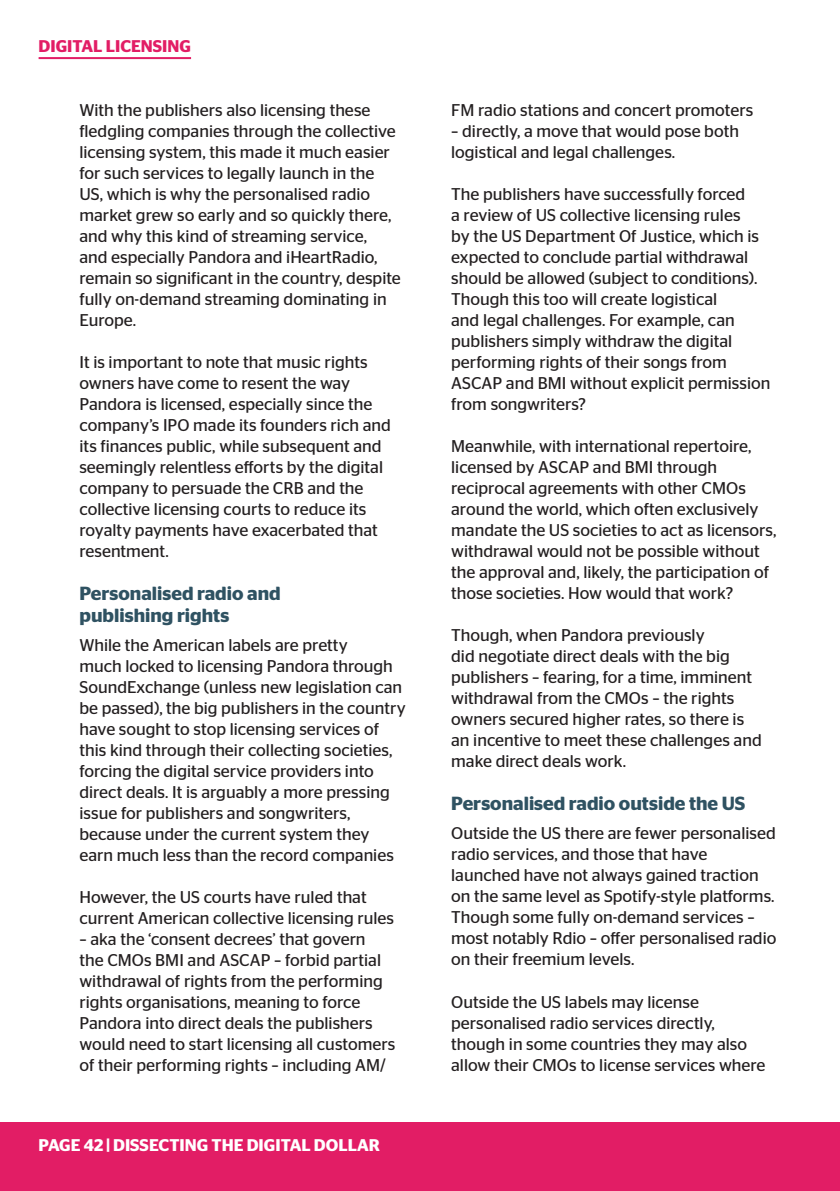
<style>
.page{position:relative;width:840px;height:1191px;background:#fff}
.page>*{position:absolute;margin:0;border:0;box-sizing:border-box;transform-origin:0 0}
.t1{font:600 19px/22px "Stag Sans";color:#2f5262}
.t2{font:17px/21px "Stag Sans";color:#231f20}
.t3{font:600 17px "Stag Sans";color:#fff}
.t4{font:600 17px "Stag Sans";color:#e21d65}
</style>
<div class="page">
<div style="left:0;top:1122px;width:839px;height:69px;background:#e21d65"></div>
<hr style="left:39px;top:57px;width:152px;height:2px;background:#e21d65">
<p class="t4" style="left:39px;top:36px;width:154px">DIGITAL LICENSING</p>
<p class="t2" style="left:79px;top:99px;width:323px">With the publishers also licensing these fledgling companies through the collective licensing system, this made it much easier for such services to legally launch in the US, which is why the personalised radio market grew so early and so quickly there, and why this kind of streaming service,<br>and especially Pandora and iHeartRadio, remain so significant in the country, despite fully on-demand streaming dominating in Europe.</p>
<p class="t2" style="left:79px;top:351px;width:313px">It is important to note that music rights owners have come to resent the way Pandora is licensed, especially since the company’s IPO made its founders rich and its finances public, while subsequent and seemingly relentless efforts by the digital company to persuade the CRB and the collective licensing courts to reduce its royalty payments have exacerbated that resentment.</p>
<p class="t1" style="left:79px;top:582px;width:203px">Personalised radio and publishing rights</p>
<p class="t2" style="left:79px;top:635px;width:327px">While the American labels are pretty<br>much locked to licensing Pandora through SoundExchange (unless new legislation can be passed), the big publishers in the country have sought to stop licensing services of this kind through their collecting societies, forcing the digital service providers into direct deals. It is arguably a more pressing issue for publishers and songwriters, because under the current system they earn much less than the record companies</p>
<p class="t2" style="left:79px;top:887px;width:316px">However, the US courts have ruled that current American collective licensing rules</p>
<p class="t2" style="left:79px;top:929px;width:317px">– aka the ‘consent decrees’ that govern<br>the CMOs BMI and ASCAP – forbid partial withdrawal of rights from the performing rights organisations, meaning to force Pandora into direct deals the publishers would need to start licensing all customers of their performing rights – including AM/</p>
<p class="t3" style="left:39px;top:1134px;width:342px">PAGE 42 | DISSECTING THE DIGITAL DOLLAR</p>
<p class="t2" style="left:451px;top:99px;width:303px">FM radio stations and concert promoters</p>
<p class="t2" style="left:451px;top:120px;width:289px">– directly, a move that would pose both logistical and legal challenges.</p>
<p class="t2" style="left:451px;top:183px;width:320px">The publishers have successfully forced<br>a review of US collective licensing rules<br>by the US Department Of Justice, which is expected to conclude partial withdrawal should be allowed (subject to conditions).<br>Though this too will create logistical<br>and legal challenges. For example, can publishers simply withdraw the digital performing rights of their songs from ASCAP and BMI without explicit permission from songwriters?</p>
<p class="t2" style="left:451px;top:435px;width:326px">Meanwhile, with international repertoire, licensed by ASCAP and BMI through reciprocal agreements with other CMOs around the world, which often exclusively mandate the US societies to act as licensors, withdrawal would not be possible without the approval and, likely, the participation of those societies. How would that work?</p>
<p class="t2" style="left:451px;top:624px;width:312px">Though, when Pandora previously<br>did negotiate direct deals with the big publishers – fearing, for a time, imminent withdrawal from the CMOs – the rights owners secured higher rates, so there is an incentive to meet these challenges and make direct deals work.</p>
<p class="t1" style="left:451px;top:792px;width:295px">Personalised radio outside the US</p>
<p class="t2" style="left:451px;top:823px;width:326px">Outside the US there are fewer personalised radio services, and those that have launched have not always gained traction on the same level as Spotify-style platforms.<br>Though some fully on-demand services – most notably Rdio – offer personalised radio on their freemium levels.</p>
<p class="t2" style="left:451px;top:991px;width:316px">Outside the US labels may license personalised radio services directly, though in some countries they may also allow their CMOs to license services where</p>
</div>
